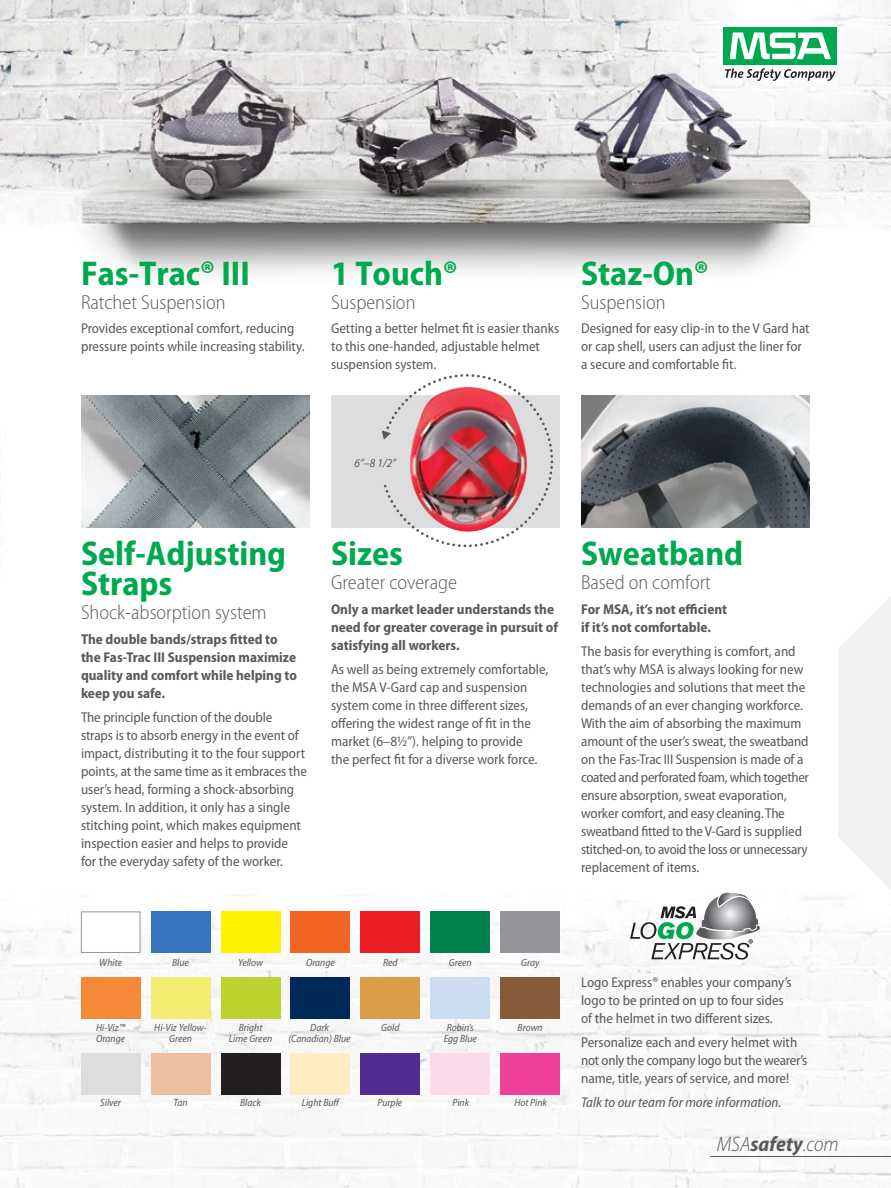
<style>
.page{position:relative;width:891px;height:1188px;background:#fff}
.page>*{position:absolute;margin:0;border:0;box-sizing:border-box;transform-origin:0 0}
.t1{font:700 semi-condensed 34.5px/30px "Myriad Pro";color:#00a94f}
.t2{font:italic 300 semi-condensed 21px "Myriad Pro";color:#58595b}
.t3{font:300 semi-condensed 20.25px "Myriad Pro";color:#58595b}
.t4{font:semi-condensed 14.25px/18px "Myriad Pro";color:#58595b}
.t5{font:700 semi-condensed 14.25px/18px "Myriad Pro";color:#58595b}
.t6{font:italic semi-condensed 14.25px "Myriad Pro";color:#58595b}
.t7{font:italic semi-condensed 12px "Myriad Pro";color:#58595b}
.t8{font:italic semi-condensed 10.5px/10.5px "Myriad Pro";color:#58595b;text-align:center}
.s1{font-weight:700}
</style>
<div class="page">
<img style="left:0;top:0;width:891px;height:1188px">
<svg style="left:837px;top:594px;width:54px;height:298px"></svg>
<div style="left:331px;top:396px;width:229px;height:132px;background:#dcddde"></div>
<svg style="left:382px;top:364px;width:182px;height:194px"></svg>
<div style="left:724px;top:27px;width:113px;height:38px;background:#00a94f"></div>
<svg style="left:730px;top:32px;width:101px;height:27px"></svg>
<svg style="left:725px;top:68px;width:111px;height:13px"></svg>
<hr style="left:710px;top:1156px;width:181px;height:1px;background:#58595b">
<img style="left:81px;top:396px;width:229px;height:132px">
<img style="left:581px;top:396px;width:229px;height:132px">
<div style="left:81px;top:912px;width:59px;height:41px;background:#fff;border:1px solid #939598"></div>
<div style="left:151px;top:912px;width:59px;height:41px;background:#3475bb"></div>
<div style="left:221px;top:912px;width:59px;height:41px;background:#fff200"></div>
<div style="left:291px;top:912px;width:59px;height:41px;background:#f26522"></div>
<div style="left:361px;top:912px;width:59px;height:41px;background:#ed1d24"></div>
<div style="left:431px;top:912px;width:59px;height:41px;background:#00824e"></div>
<div style="left:501px;top:912px;width:59px;height:41px;background:#939598"></div>
<div style="left:81px;top:977px;width:59px;height:41px;background:#f6883a"></div>
<div style="left:151px;top:977px;width:59px;height:41px;background:#f3ed72"></div>
<div style="left:221px;top:977px;width:59px;height:41px;background:#bdd430"></div>
<div style="left:291px;top:977px;width:59px;height:41px;background:#002957"></div>
<div style="left:361px;top:977px;width:59px;height:41px;background:#db9d45"></div>
<div style="left:431px;top:977px;width:59px;height:41px;background:#ccddf2"></div>
<div style="left:501px;top:977px;width:59px;height:41px;background:#875a39"></div>
<div style="left:81px;top:1053px;width:59px;height:41px;background:#dcddde"></div>
<div style="left:151px;top:1053px;width:59px;height:41px;background:#eebf9e"></div>
<div style="left:221px;top:1053px;width:59px;height:41px;background:#231f20"></div>
<div style="left:291px;top:1053px;width:59px;height:41px;background:#ffecc0"></div>
<div style="left:361px;top:1053px;width:59px;height:41px;background:#4e2f91"></div>
<div style="left:431px;top:1053px;width:59px;height:41px;background:#fbdbe9"></div>
<div style="left:501px;top:1053px;width:59px;height:41px;background:#ee4197"></div>
<svg style="left:630px;top:893px;width:130px;height:67px"></svg>
<img style="left:410px;top:387px;width:117px;height:146px">
<h1 class="t1" style="left:81px;top:257px;width:170px">Fas-Trac® III</h1>
<h3 class="t3" style="left:81px;top:290px;width:146px">Ratchet Suspension</h3>
<p class="t4" style="left:81px;top:319px;width:225px">Provides exceptional comfort, reducing pressure points while increasing stability.</p>
<h1 class="t1" style="left:331px;top:257px;width:128px">1 Touch®</h1>
<h3 class="t3" style="left:331px;top:290px;width:86px">Suspension</h3>
<p class="t4" style="left:331px;top:319px;width:230px">Getting a better helmet fit is easier thanks to this one-handed, adjustable helmet suspension system.</p>
<h1 class="t1" style="left:581px;top:257px;width:129px">Staz-On®</h1>
<h3 class="t3" style="left:581px;top:290px;width:86px">Suspension</h3>
<p class="t4" style="left:581px;top:319px;width:230px">Designed for easy clip-in to the V Gard hat or cap shell, users can adjust the liner for a secure and comfortable fit.</p>
<p class="t7" style="left:354px;top:456px;width:43px">6”–8 1/2”</p>
<h1 class="t1" style="left:81px;top:537px;width:206px">Self-Adjusting<br>Straps</h1>
<h3 class="t3" style="left:81px;top:600px;width:187px">Shock-absorption system</h3>
<p class="t5" style="left:81px;top:630px;width:218px">The double bands/straps fitted to the Fas-Trac III Suspension maximize quality and comfort while helping to keep you safe.</p>
<p class="t4" style="left:81px;top:708px;width:228px">The principle function of the double straps is to absorb energy in the event of impact, distributing it to the four support points, at the same time as it embraces the user’s head, forming a shock-absorbing system. In addition, it only has a single stitching point, which makes equipment inspection easier and helps to provide<br>for the everyday safety of the worker.</p>
<h1 class="t1" style="left:331px;top:537px;width:73px">Sizes</h1>
<h3 class="t3" style="left:331px;top:570px;width:127px">Greater coverage</h3>
<p class="t5" style="left:331px;top:600px;width:229px">Only a market leader understands the need for greater coverage in pursuit of satisfying all workers.</p>
<p class="t4" style="left:331px;top:660px;width:219px">As well as being extremely comfortable, the MSA V-Gard cap and suspension system come in three different sizes, offering the widest range of fit in the market (6–81/2”). helping to provide<br>the perfect fit for a diverse work force.</p>
<h1 class="t1" style="left:581px;top:537px;width:164px">Sweatband</h1>
<h3 class="t3" style="left:581px;top:570px;width:131px">Based on comfort</h3>
<p class="t5" style="left:581px;top:600px;width:147px">For MSA, it’s not efficient if it’s not comfortable.</p>
<p class="t4" style="left:581px;top:642px;width:229px">The basis for everything is comfort, and that’s why MSA is always looking for new technologies and solutions that meet the demands of an ever changing workforce.<br>With the aim of absorbing the maximum amount of the user’s sweat, the sweatband on the Fas-Trac III Suspension is made of a coated and perforated foam, which together ensure absorption, sweat evaporation, worker comfort, and easy cleaning. The sweatband fitted to the V-Gard is supplied stitched-on, to avoid the loss or unnecessary replacement of items.</p>
<p class="t8" style="left:99px;top:957px;width:24px">White</p>
<p class="t8" style="left:172px;top:957px;width:18px">Blue</p>
<p class="t8" style="left:238px;top:957px;width:27px">Yellow</p>
<p class="t8" style="left:306px;top:957px;width:30px">Orange</p>
<p class="t8" style="left:383px;top:957px;width:16px">Red</p>
<p class="t8" style="left:449px;top:957px;width:24px">Green</p>
<p class="t8" style="left:521px;top:957px;width:20px">Gray</p>
<p class="t8" style="left:96px;top:1022px;width:31px;text-align:left">Hi-Viz™<br>Orange</p>
<p class="t8" style="left:154px;top:1022px;width:54px">Hi-Viz Yellow-<br>Green</p>
<p class="t8" style="left:229px;top:1022px;width:45px">Bright<br>Lime Green</p>
<p class="t8" style="left:288px;top:1022px;width:64px">Dark (Canadian) Blue</p>
<p class="t8" style="left:381px;top:1022px;width:20px">Gold</p>
<p class="t8" style="left:444px;top:1022px;width:35px;text-align:left">Robin’s<br>Egg Blue</p>
<p class="t8" style="left:518px;top:1022px;width:27px">Brown</p>
<p class="t8" style="left:100px;top:1097px;width:22px">Silver</p>
<p class="t8" style="left:174px;top:1097px;width:15px">Tan</p>
<p class="t8" style="left:240px;top:1097px;width:22px">Black</p>
<p class="t8" style="left:302px;top:1097px;width:40px">Light Buff</p>
<p class="t8" style="left:378px;top:1097px;width:26px">Purple</p>
<p class="t8" style="left:453px;top:1097px;width:18px">Pink</p>
<p class="t8" style="left:514px;top:1097px;width:34px">Hot Pink</p>
<p class="t4" style="left:581px;top:973px;width:212px">Logo Express® enables your company’s logo to be printed on up to four sides of the helmet in two different sizes.</p>
<p class="t4" style="left:581px;top:1033px;width:228px">Personalize each and every helmet with not only the company logo but the wearer’s name, title, years of service, and more!</p>
<p class="t6" style="left:581px;top:1094px;width:202px">Talk to our team for more information.</p>
<h2 class="t2" style="left:717px;top:1131px;width:123px">MSA<span class="s1">safety</span>.com</h2>
</div>
